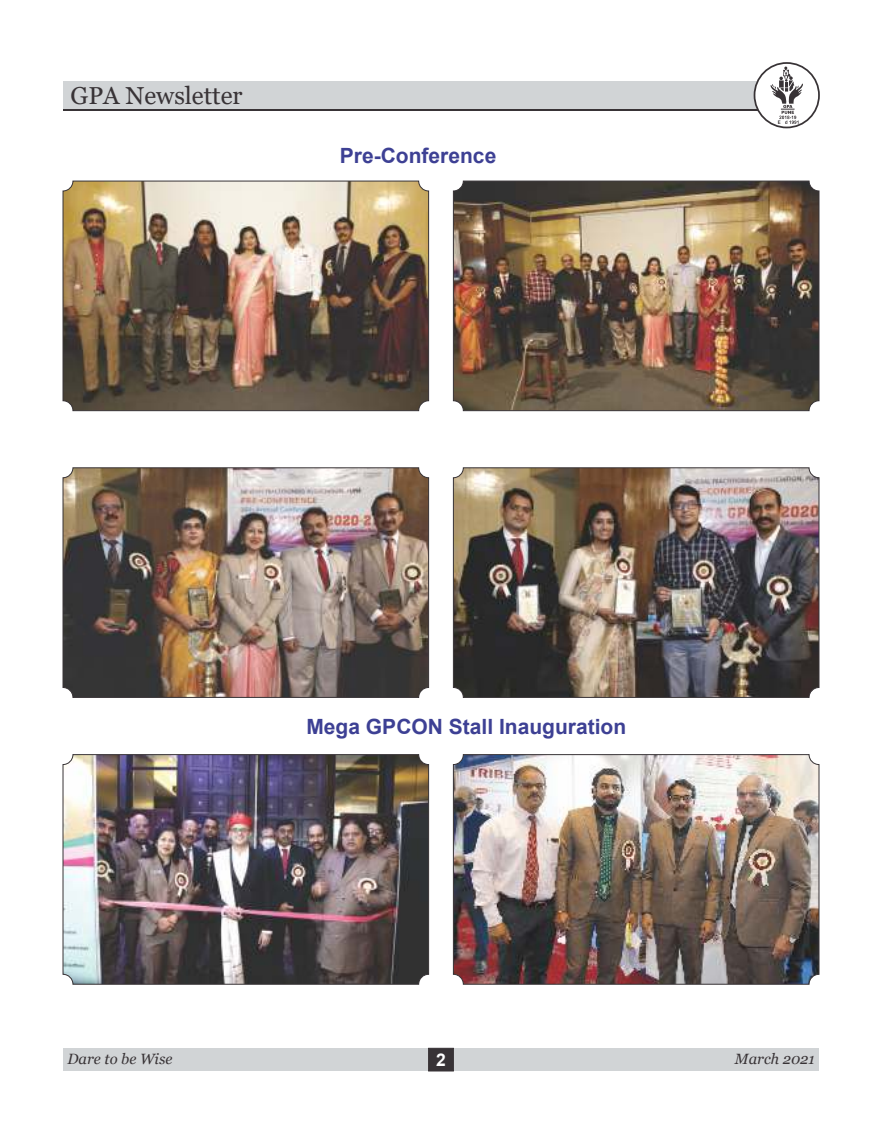
<style>
.page{position:relative;width:882px;height:1134px;background:#fff}
.page>*{position:absolute;margin:0;border:0;box-sizing:border-box;transform-origin:0 0}
.t1{font:24.5px "Georgia";color:#383336}
.t2{font:700 21px "Arial";color:#3d4094}
.t3{font:700 17.5px "Arial";color:#fff}
.t4{font:italic 14.88px "Georgia";color:#383336}
</style>
<div class="page">
<div style="left:63px;top:83px;width:734px;height:28px;background:#383336"></div>
<div style="left:63px;top:1048px;width:756px;height:23px;background:#d1d4d6"></div>
<div style="left:63px;top:81px;width:734px;height:28px;background:#d1d4d6"></div>
<svg style="left:754px;top:62px;width:66px;height:66px"></svg>
<svg style="left:770px;top:67px;width:34px;height:57px"></svg>
<svg style="left:428px;top:1047px;width:26px;height:25px"></svg>
<img style="left:63px;top:468px;width:366px;height:229px;border-radius:10px">
<div style="left:63px;top:467px;width:366px;height:231px;border:1px solid #383336;border-radius:10px"></div>
<img style="left:63px;top:755px;width:366px;height:229px;border-radius:10px">
<div style="left:63px;top:754px;width:366px;height:231px;border:1px solid #383336;border-radius:10px"></div>
<img style="left:453px;top:468px;width:366px;height:229px;border-radius:10px">
<div style="left:453px;top:467px;width:366px;height:231px;border:1px solid #383336;border-radius:10px"></div>
<img style="left:63px;top:181px;width:366px;height:230px;border-radius:10px">
<div style="left:63px;top:181px;width:366px;height:230px;border:1px solid #383336;border-radius:10px"></div>
<img style="left:453px;top:181px;width:366px;height:230px;border-radius:10px">
<div style="left:453px;top:181px;width:366px;height:230px;border:1px solid #383336;border-radius:10px"></div>
<img style="left:453px;top:755px;width:366px;height:229px;border-radius:10px">
<div style="left:453px;top:754px;width:366px;height:231px;border:1px solid #383336;border-radius:10px"></div>
<p class="t1" style="left:71px;top:86px;width:173px">GPA Newsletter</p>
<p class="t2" style="left:340px;top:148px;width:158px">Pre-Conference</p>
<p class="t2" style="left:306px;top:719px;width:321px">Mega GPCON Stall Inauguration</p>
<p class="t4" style="left:67px;top:1053px;width:107px">Dare to be Wise</p>
<p class="t4" style="left:735px;top:1053px;width:82px">March 2021</p>
<p class="t3" style="left:436px;top:1053px;width:11px">2</p>
</div>
